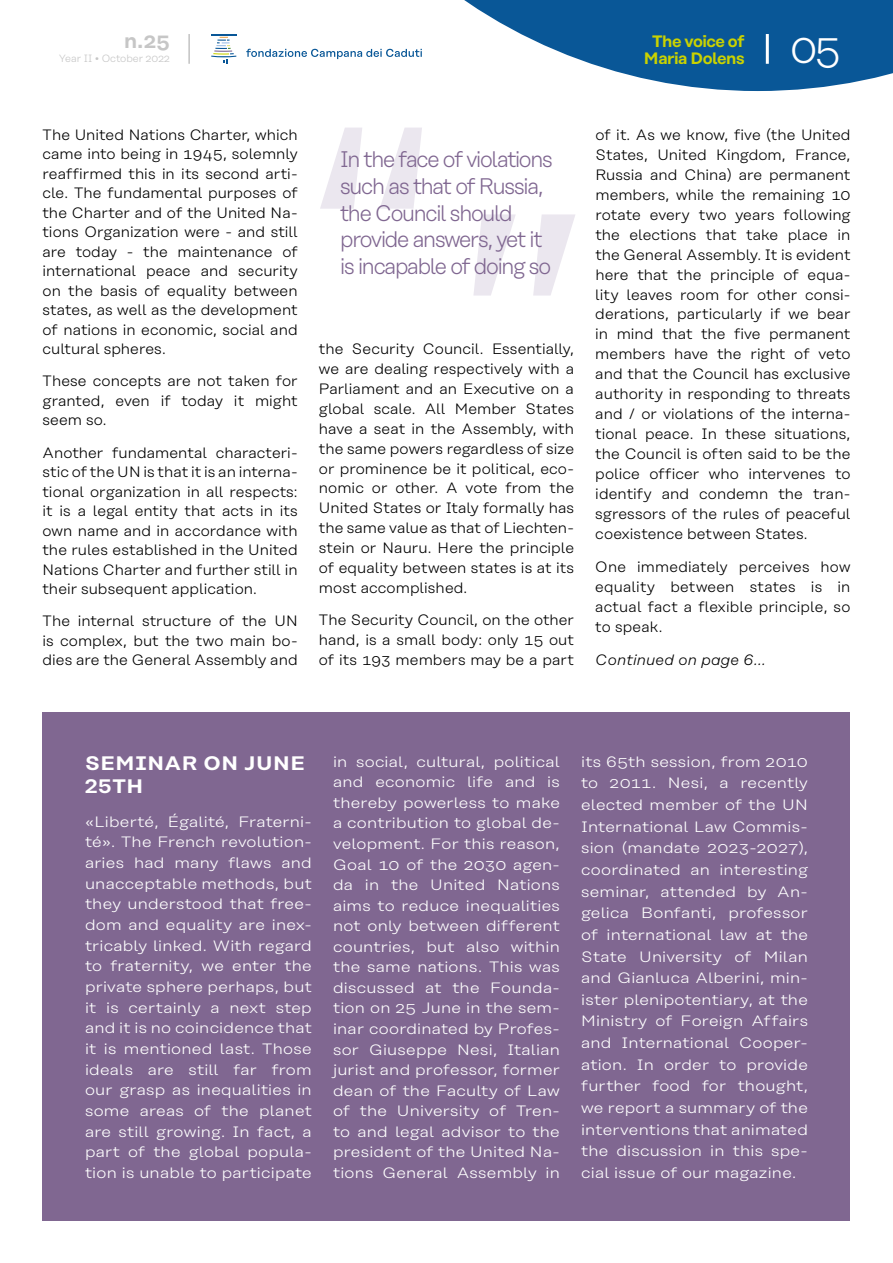
<style>
.page{position:relative;width:893px;height:1263px;background:#fff}
.page>*{position:absolute;margin:0;border:0;box-sizing:border-box;transform-origin:0 0}
.t1{font:300 42px "Rational Text";color:#fff}
.t2{font:300 22.5px/26.8px "Rational Text";letter-spacing:-.055em;color:#806791;scale:.96 1}
.t3{font:600 21px "Rational Text";color:#c6c6c6}
.t4{font:600 19.5px/23px "Rational Text";letter-spacing:.025em;color:#fff;scale:1.09 1}
.t5{font:600 16.5px/16.5px "Rational Text";letter-spacing:-.03em;color:#cad200;text-align:center}
.t6{font:300 15px/20px "Rational Text";letter-spacing:.005em;color:#000;text-align:justify}
.t7{font:300 15px/20.5px "Rational Text";letter-spacing:.015em;color:#fff;text-align:justify;scale:1.13 1}
.t8{font:italic 300 15px "Rational Text";letter-spacing:.015em;color:#000}
.t9{font:300 10.5px "Rational Text";color:#c6c6c6}
</style>
<div class="page">
<svg style="left:246px;top:49px;width:176px;height:10px"></svg>
<svg style="left:211px;top:34px;width:25px;height:30px"></svg>
<svg style="left:464px;top:0;width:429px;height:91px"></svg>
<hr style="left:766px;top:34px;width:3px;height:30px;background:#fff">
<hr style="left:188px;top:34px;width:2px;height:30px;background:#c6c6c6">
<div style="left:43px;top:712px;width:807px;height:508px;background:#806791"></div>
<svg style="left:473px;top:214px;width:102px;height:82px"></svg>
<svg style="left:320px;top:128px;width:102px;height:81px"></svg>
<h3 class="t3" style="left:124px;top:28px;width:47px">n.25</h3>
<p class="t9" style="left:59px;top:53px;width:113px">Year II • October 2022</p>
<p class="t5" style="left:644px;top:33px;width:102px">The voice of<br>Maria Dolens</p>
<h1 class="t1" style="left:790px;top:25px;width:53px">05</h1>
<p class="t6" style="left:43px;top:125px;width:257px;line-height:19.5px">The United Nations Charter, which came into being in 1945, solemnly reaffirmed this in its second arti&shy;cle. The fundamental purposes of the Charter and of the United Na&shy;tions Organization were - and still are today - the maintenance of international peace and security on the basis of equality between states, as well as the development of nations in economic, social and cultural spheres.</p>
<p class="t6" style="left:43px;top:371px;width:257px;line-height:19.5px">These concepts are not taken for granted, even if today it might seem so.</p>
<p class="t6" style="left:43px;top:443px;width:257px;line-height:19.5px">Another fundamental characteri&shy;stic of the UN is that it is an interna&shy;tional organization in all respects: it is a legal entity that acts in its own name and in accordance with the rules established in the United Nations Charter and further still in their subsequent application.</p>
<p class="t6" style="left:43px;top:611px;width:257px;line-height:19.5px">The internal structure of the UN is complex, but the two main bo&shy;dies are the General Assembly and</p>
<h2 class="t2" style="left:340px;top:146px;width:223px">In the face of violations such as that of Russia, the Council should provide answers, yet it is incapable of doing so</h2>
<p class="t6" style="left:319px;top:339px;width:257px">the Security Council. Essentially, we are dealing respectively with a Parliament and an Executive on a global scale. All Member States have a seat in the Assembly, with the same powers regardless of size or prominence be it political, eco&shy;nomic or other. A vote from the United States or Italy formally has the same value as that of Liechten&shy;stein or Nauru. Here the principle of equality between states is at its most accomplished.</p>
<p class="t6" style="left:319px;top:610px;width:257px">The Security Council, on the other hand, is a small body: only 15 out of its 193 members may be a part</p>
<p class="t6" style="left:595px;top:124px;width:257px">of it. As we know, five (the United States, United Kingdom, France, Russia and China) are permanent members, while the remaining 10 rotate every two years following the elections that take place in the General Assembly. It is evident here that the principle of equa&shy;lity leaves room for other consi&shy;derations, particularly if we bear in mind that the five permanent members have the right of veto and that the Council has exclusive authority in responding to threats and / or violations of the interna&shy;tional peace. In these situations, the Council is often said to be the police officer who intervenes to identify and condemn the tran&shy;sgressors of the rules of peaceful coexistence between States.</p>
<p class="t6" style="left:595px;top:557px;width:257px">One immediately perceives how equality between states is in actual fact a flexible principle, so to speak.</p>
<p class="t8" style="left:595px;top:651px;width:172px">Continued on page 6...</p>
<h3 class="t4" style="left:85px;top:752px;width:203px">SEMINAR ON JUNE<br>25TH</h3>
<p class="t7" style="left:85px;top:811px;width:202px">«Liberté, Égalité, Fraterni&shy;té». The French revolution&shy;aries had many flaws and unacceptable methods, but they understood that free&shy;dom and equality are inex&shy;tricably linked. With regard to fraternity, we enter the private sphere perhaps, but it is certainly a next step and it is no coincidence that it is mentioned last. Those ideals are still far from our grasp as inequalities in some areas of the planet are still growing. In fact, a part of the global popula&shy;tion is unable to participate</p>
<p class="t7" style="left:333px;top:751px;width:202px">in social, cultural, political and economic life and is thereby powerless to make a contribution to global de&shy;velopment. For this reason, Goal 10 of the 2030 agen&shy;da in the United Nations aims to reduce inequalities not only between different countries, but also within the same nations. This was discussed at the Founda&shy;tion on 25 June in the sem&shy;inar coordinated by Profes&shy;sor Giuseppe Nesi, Italian jurist and professor, former dean of the Faculty of Law of the University of Tren&shy;to and legal advisor to the president of the United Na&shy;tions General Assembly in</p>
<p class="t7" style="left:581px;top:751px;width:202px;line-height:21.6px">its 65th session, from 2010 to 2011. Nesi, a recently elected member of the UN International Law Commis&shy;sion (mandate 2023-2027), coordinated an interesting seminar, attended by An&shy;gelica Bonfanti, professor of international law at the State University of Milan and Gianluca Alberini, min&shy;ister plenipotentiary, at the Ministry of Foreign Affairs and International Cooper&shy;ation. In order to provide further food for thought, we report a summary of the interventions that animated the discussion in this spe&shy;cial issue of our magazine.</p>
</div>
